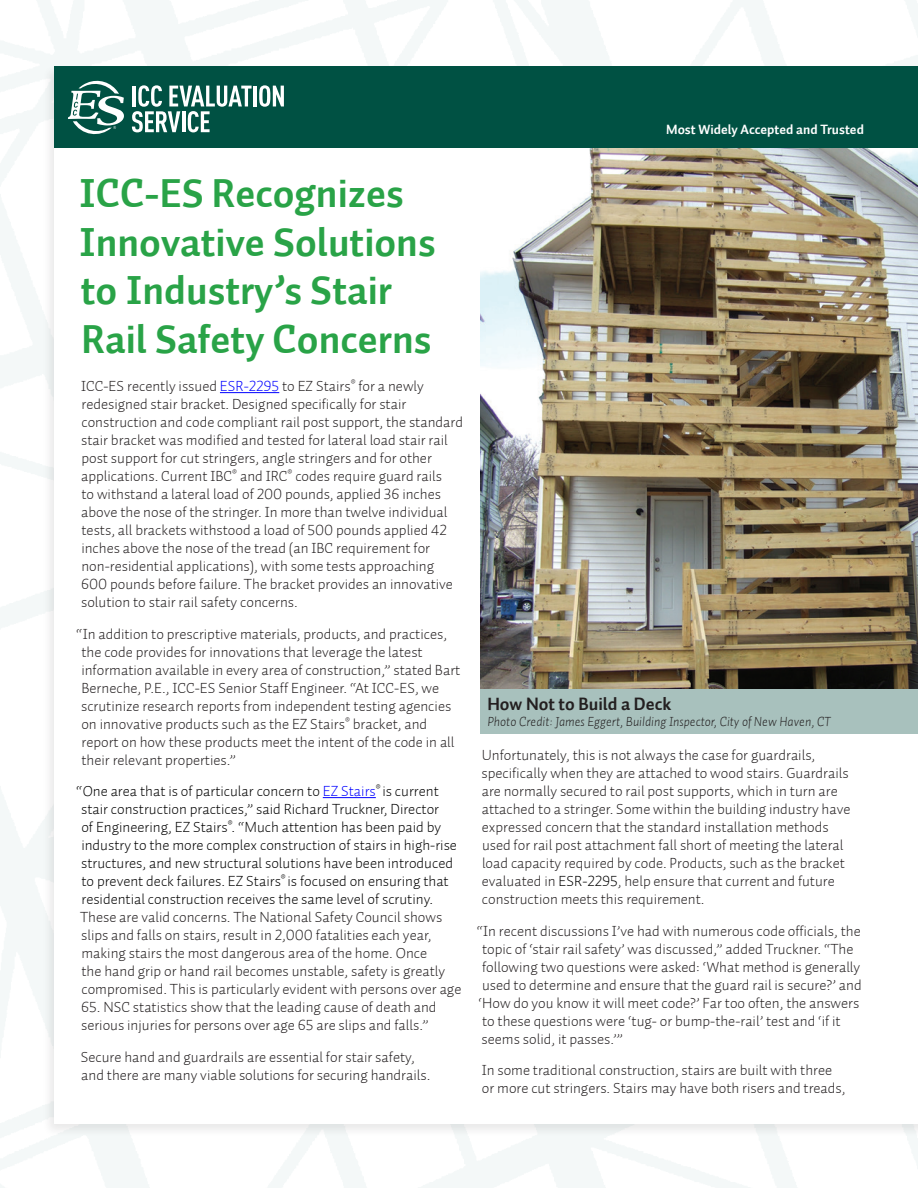
<style>
.page{position:relative;width:918px;height:1188px;background:#fff}
.page>*{position:absolute;margin:0;border:0;box-sizing:border-box;transform-origin:0 0}
.t1{font:40.5px/48.6px "Auto 1 Bold LF";color:#29a347}
.t2{font:18px "Auto 1 Bold LF";color:#231f20}
.t3{font:15px/18px "Auto 1 Light LF";color:#231f20}
.t4{font:15px/18px "Auto 1 Light LF";color:#000}
.t5{font:13.5px "Auto 1 Light Italic LF";color:#231f20}
.t6{font:13.5px "Auto 1 Bold LF";color:#fff}
.s1{color:#00f}
.s2{color:#000}
</style>
<div class="page">
<div style="left:42px;top:64px;width:876px;height:1073px;background:#231f20;opacity:.1"></div>
<div style="left:54px;top:67px;width:864px;height:1056px;background:#fff"></div>
<hr style="left:220px;top:392px;width:59px;height:1px;background:#00f">
<hr style="left:323px;top:797px;width:53px;height:1px;background:#00f">
<img style="left:480px;top:148px;width:438px;height:585px">
<div style="left:54px;top:67px;width:864px;height:81px;background:#005143"></div>
<svg style="left:132px;top:85px;width:120px;height:47px"></svg>
<hr style="left:254px;top:86px;width:3px;height:20px;background:#fff">
<svg style="left:259px;top:85px;width:25px;height:22px"></svg>
<svg style="left:68px;top:81px;width:56px;height:53px"></svg>
<div style="left:481px;top:689px;width:437px;height:44px;background:#a8c1bd"></div>
<p class="t6" style="left:666px;top:121px;width:199px">Most Widely Accepted and Trusted</p>
<h1 class="t1" style="left:79px;top:170px;width:358px">ICC-ES Recognizes<br>Innovative Solutions to Industry’s Stair<br>Rail Safety Concerns</h1>
<p class="t3" style="left:81px;top:377px;width:384px">ICC-ES recently issued <span class="s1">ESR-2295</span> to EZ Stairs<sup>®</sup> for a newly redesigned stair bracket. Designed specifically for stair construction and code compliant rail post support, the standard stair bracket was modified and tested for lateral load stair rail post support for cut stringers, angle stringers and for other applications. Current IBC<sup>®</sup> and IRC<sup>®</sup> codes require guard rails<br>to withstand a lateral load of 200 pounds, applied 36 inches above the nose of the stringer. In more than twelve individual tests, all brackets withstood a load of 500 pounds applied 42 inches above the nose of the tread (an IBC requirement for non-residential applications), with some tests approaching 600 pounds before failure. The bracket provides an innovative solution to stair rail safety concerns.</p>
<p class="t3" style="left:81px;top:625px;width:381px;text-indent:-5px">“In addition to prescriptive materials, products, and practices, the code provides for innovations that leverage the latest information available in every area of construction,” stated Bart Berneche, P.E., ICC-ES Senior Staff Engineer. “At ICC-ES, we scrutinize research reports from independent testing agencies on innovative products such as the EZ Stairs<sup>®</sup> bracket, and report on how these products meet the intent of the code in all their relevant properties.”</p>
<p class="t4" style="left:81px;top:782px;width:377px;text-indent:-5px">“One area that is of particular concern to <span class="s1">EZ Stairs</span><sup>®</sup> is current stair construction practices,” said Richard Truckner, Director<br>of Engineering, EZ Stairs<sup>®</sup>. “Much attention has been paid by industry to the more complex construction of stairs in high-rise structures, and new structural solutions have been introduced to prevent deck failures. EZ Stairs<sup>®</sup> is focused on ensuring that residential construction receives the same level of scrutiny.</p>
<p class="t3" style="left:80px;top:908px;width:383px">These are valid concerns. The National Safety Council shows slips and falls on stairs, result in 2,000 fatalities each year, making stairs the most dangerous area of the home. Once<br>the hand grip or hand rail becomes unstable, safety is greatly compromised. This is particularly evident with persons over age</p>
<p class="t3" style="left:81px;top:998px;width:357px">65. NSC statistics show that the leading cause of death and serious injuries for persons over age 65 are slips and falls.”</p>
<p class="t3" style="left:81px;top:1048px;width:351px">Secure hand and guardrails are essential for stair safety, and there are many viable solutions for securing handrails.</p>
<p class="t2" style="left:487px;top:692px;width:186px">How Not to Build a Deck</p>
<p class="t5" style="left:487px;top:713px;width:345px">Photo Credit: James Eggert, Building Inspector, City of New Haven, CT</p>
<p class="t3" style="left:482px;top:746px;width:370px">Unfortunately, this is not always the case for guardrails, specifically when they are attached to wood stairs. Guardrails are normally secured to rail post supports, which in turn are attached to a stringer. Some within the building industry have expressed concern that the standard installation methods used for rail post attachment fall short of meeting the lateral load capacity required by code. Products, such as the bracket evaluated in <span class="s2">ESR-2295</span>, help ensure that current and future construction meets this requirement.</p>
<p class="t3" style="left:477px;top:922px;width:386px">“In recent discussions I’ve had with numerous code officials, the topic of ‘stair rail safety’ was discussed,” added Truckner. “The following two questions were asked: ‘What method is generally used to determine and ensure that the guard rail is secure?’ and ‘How do you know it will meet code?’ Far too often, the answers to these questions were ‘tug- or bump-the-rail’ test and ‘if it seems solid, it passes.’”</p>
<p class="t3" style="left:482px;top:1061px;width:365px">In some traditional construction, stairs are built with three or more cut stringers. Stairs may have both risers and treads,</p>
</div>
